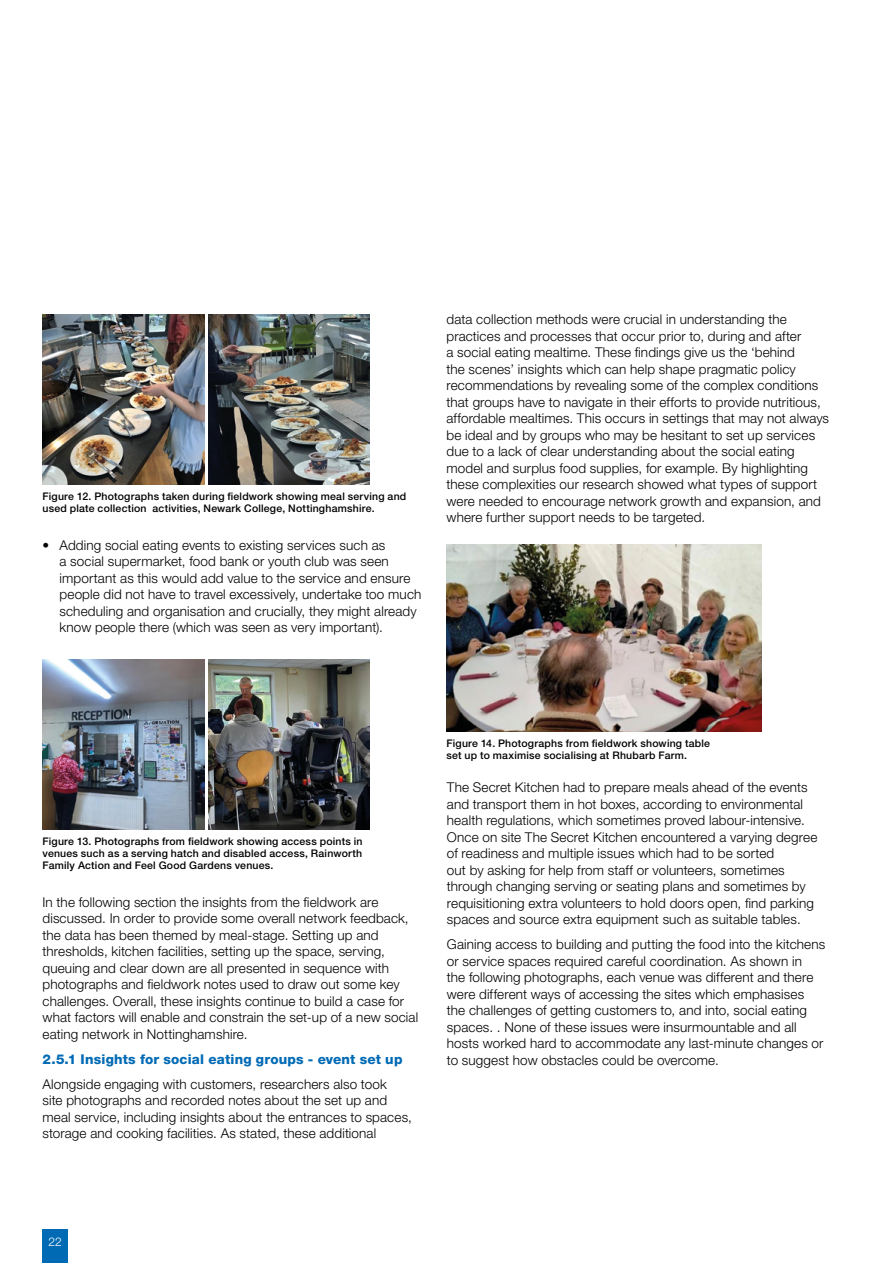
<style>
.page{position:relative;width:893px;height:1263px;background:#fff}
.page>*{position:absolute;margin:0;border:0;box-sizing:border-box;transform-origin:0 0}
.t1{font:300 13.5px/16.5px "Helvetica Neue LT Std";letter-spacing:.01em;color:#000}
.t2{font:800 13.5px "Helvetica Neue LT Std";letter-spacing:.015em;color:#006ab5}
.t3{font:300 12px "Helvetica Neue LT Std";color:#fff}
.t4{font:500 10.5px/12px "Helvetica Neue LT Std";letter-spacing:.02em;color:#000}
</style>
<div class="page">
<div style="left:43px;top:1229px;width:25px;height:34px;background:#006ab5"></div>
<img style="left:43px;top:315px;width:161px;height:170px">
<img style="left:43px;top:659px;width:161px;height:170px">
<img style="left:208px;top:315px;width:162px;height:170px">
<img style="left:208px;top:659px;width:162px;height:170px">
<img style="left:446px;top:544px;width:315px;height:187px">
<p class="t4" style="left:43px;top:490px;width:365px">Figure 12. Photographs taken during fieldwork showing meal serving and used plate collection activities, Newark College, Nottinghamshire.</p>
<p class="t1" style="left:60px;top:536px;width:363px;text-indent:-17px">• Adding social eating events to existing services such as<br>a social supermarket, food bank or youth club was seen important as this would add value to the service and ensure people did not have to travel excessively, undertake too much scheduling and organisation and crucially, they might already know people there (which was seen as very important).</p>
<p class="t1" style="left:446px;top:311px;width:384px">data collection methods were crucial in understanding the practices and processes that occur prior to, during and after<br>a social eating mealtime. These findings give us the ‘behind<br>the scenes’ insights which can help shape pragmatic policy recommendations by revealing some of the complex conditions that groups have to navigate in their efforts to provide nutritious, affordable mealtimes. This occurs in settings that may not always be ideal and by groups who may be hesitant to set up services due to a lack of clear understanding about the social eating model and surplus food supplies, for example. By highlighting these complexities our research showed what types of support were needed to encourage network growth and expansion, and where further support needs to be targeted.</p>
<p class="t4" style="left:43px;top:835px;width:322px;text-align:justify">Figure 13. Photographs from fieldwork showing access points in venues such as a serving hatch and disabled access, Rainworth Family Action and Feel Good Gardens venues.</p>
<p class="t1" style="left:43px;top:893px;width:377px">In the following section the insights from the fieldwork are discussed. In order to provide some overall network feedback, the data has been themed by meal-stage. Setting up and thresholds, kitchen facilities, setting up the space, serving, queuing and clear down are all presented in sequence with photographs and fieldwork notes used to draw out some key challenges. Overall, these insights continue to build a case for what factors will enable and constrain the set-up of a new social eating network in Nottinghamshire.</p>
<p class="t2" style="left:43px;top:1051px;width:361px">2.5.1 Insights for social eating groups - event set up</p>
<p class="t1" style="left:43px;top:1075px;width:371px">Alongside engaging with customers, researchers also took<br>site photographs and recorded notes about the set up and meal service, including insights about the entrances to spaces, storage and cooking facilities. As stated, these additional</p>
<p class="t4" style="left:446px;top:738px;width:265px">Figure 14. Photographs from fieldwork showing table set up to maximise socialising at Rhubarb Farm.</p>
<p class="t1" style="left:447px;top:779px;width:372px">The Secret Kitchen had to prepare meals ahead of the events and transport them in hot boxes, according to environmental health regulations, which sometimes proved labour-intensive.<br>Once on site The Secret Kitchen encountered a varying degree of readiness and multiple issues which had to be sorted<br>out by asking for help from staff or volunteers, sometimes through changing serving or seating plans and sometimes by requisitioning extra volunteers to hold doors open, find parking spaces and source extra equipment such as suitable tables.</p>
<p class="t1" style="left:447px;top:936px;width:380px">Gaining access to building and putting the food into the kitchens or service spaces required careful coordination. As shown in<br>the following photographs, each venue was different and there were different ways of accessing the sites which emphasises the challenges of getting customers to, and into, social eating spaces. . None of these issues were insurmountable and all hosts worked hard to accommodate any last-minute changes or to suggest how obstacles could be overcome.</p>
<p class="t3" style="left:49px;top:1234px;width:15px">22</p>
</div>
